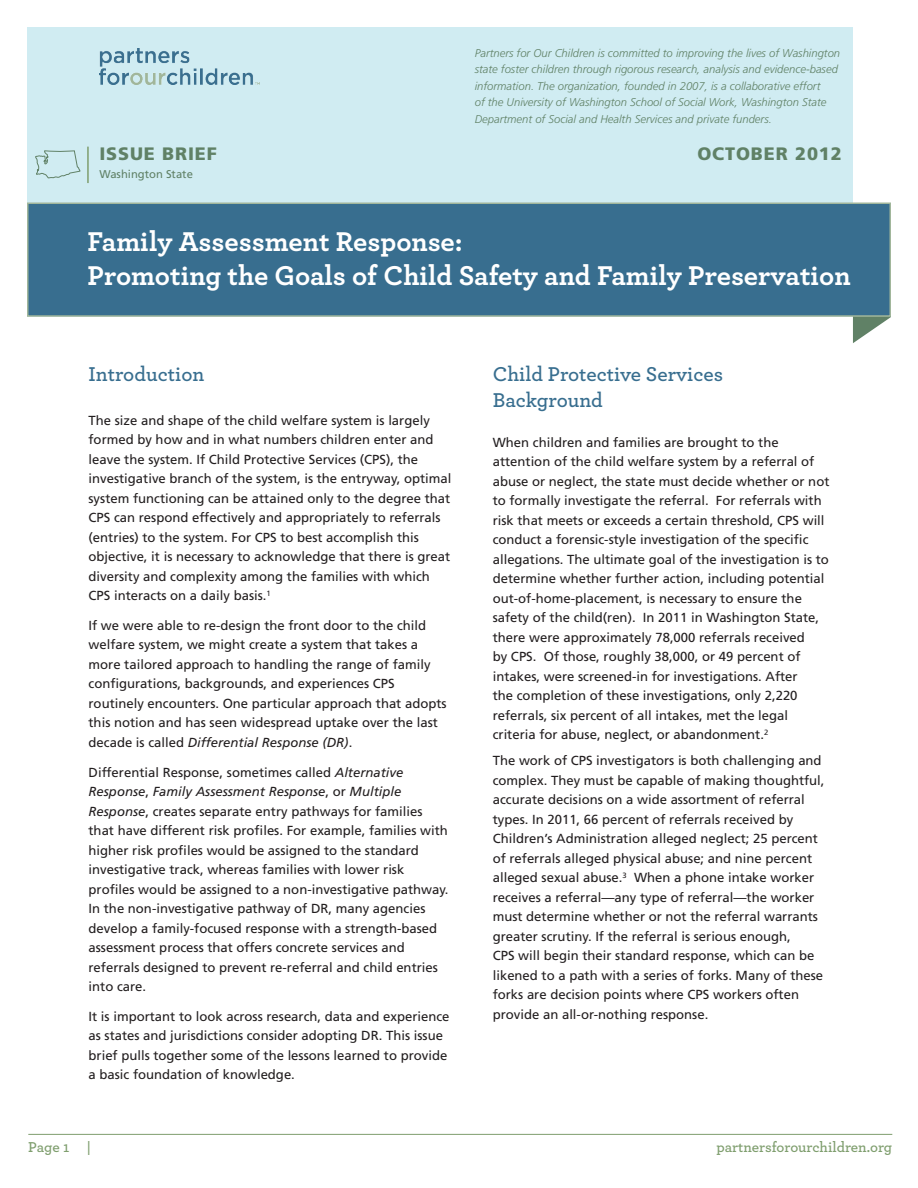
<style>
.page{position:relative;width:918px;height:1188px;background:#fff}
.page>*{position:absolute;margin:0;border:0;box-sizing:border-box;transform-origin:0 0}
.t1{font:700 28.5px "Archer";color:#fff}
.Body{font:600 21px/25.5px "Archer";color:#386e8f}
.Subhead{font:600 21px "Archer";color:#386e8f}
.t2{font:900 18px "Frutiger";letter-spacing:.05em;color:#608166}
.Subhead-2{font:600 15px "Archer";color:#7f9e6e}
.Body-2{font:13.2px/19.5px "Frutiger";color:#231f20}
.footnote{font:italic 300 11.25px/16.5px "Frutiger";color:#608166}
.t3{font:11.25px "Frutiger";color:#608166}
.s1{font-style:italic}
</style>
<div class="page">
<hr style="left:28px;top:1134px;width:864px;height:1px;background:#7f9e6e">
<div style="left:27px;top:27px;width:826px;height:290px;background:#d0ecf2"></div>
<svg style="left:853px;top:317px;width:38px;height:26px"></svg>
<div style="left:27px;top:202px;width:864px;height:115px;background:#386e8f;border:2px solid #a1b69b"></div>
<hr style="left:87px;top:147px;width:2px;height:36px;background:#7f9e6e">
<svg style="left:35px;top:150px;width:46px;height:28px"></svg>
<img style="left:99px;top:48px;width:161px;height:37px">
<p class="footnote" style="left:475px;top:45px;width:367px">Partners for Our Children is committed to improving the lives of Washington state foster children through rigorous research, analysis and evidence-based information. The organization, founded in 2007, is a collaborative effort<br>of the University of Washington School of Social Work, Washington State Department of Social and Health Services and private funders.</p>
<p class="t2" style="left:99px;top:143px;width:119px">ISSUE BRIEF</p>
<p class="t2" style="left:697px;top:143px;width:146px">OCTOBER 2012</p>
<p class="t3" style="left:99px;top:168px;width:95px">Washington State</p>
<p class="t1" style="left:88px;top:219px;width:377px">Family Assessment Response:</p>
<p class="t1" style="left:88px;top:254px;width:765px">Promoting the Goals of Child Safety and Family Preservation</p>
<p class="Subhead" style="left:89px;top:359px;width:117px">Introduction</p>
<p class="Body-2" style="left:89px;top:410px;width:364px">The size and shape of the child welfare system is largely formed by how and in what numbers children enter and leave the system. If Child Protective Services (CPS), the investigative branch of the system, is the entryway, optimal system functioning can be attained only to the degree that CPS can respond effectively and appropriately to referrals (entries) to the system. For CPS to best accomplish this objective, it is necessary to acknowledge that there is great diversity and complexity among the families with which CPS interacts on a daily basis.<sup>1</sup></p>
<p class="Body-2" style="left:89px;top:615px;width:360px">If we were able to re-design the front door to the child welfare system, we might create a system that takes a more tailored approach to handling the range of family configurations, backgrounds, and experiences CPS routinely encounters. One particular approach that adopts this notion and has seen widespread uptake over the last decade is called <span class="s1">Differential Response (DR)</span>.</p>
<p class="Body-2" style="left:89px;top:762px;width:362px">Differential Response, sometimes called <span class="s1">Alternative Response</span>, <span class="s1">Family Assessment Response</span>, or <span class="s1">Multiple Response</span>, creates separate entry pathways for families that have different risk profiles. For example, families with higher risk profiles would be assigned to the standard investigative track, whereas families with lower risk profiles would be assigned to a non-investigative pathway.<br>In the non-investigative pathway of DR, many agencies develop a family-focused response with a strength-based assessment process that offers concrete services and referrals designed to prevent re-referral and child entries into care.</p>
<p class="Body-2" style="left:89px;top:1006px;width:363px">It is important to look across research, data and experience as states and jurisdictions consider adopting DR. This issue brief pulls together some of the lessons learned to provide a basic foundation of knowledge.</p>
<p class="Body" style="left:493px;top:360px;width:232px">Child Protective Services<br>Background</p>
<p class="Body-2" style="left:493px;top:432px;width:338px">When children and families are brought to the attention of the child welfare system by a referral of abuse or neglect, the state must decide whether or not to formally investigate the referral. For referrals with risk that meets or exceeds a certain threshold, CPS will conduct a forensic-style investigation of the specific allegations. The ultimate goal of the investigation is to determine whether further action, including potential out-of-home-placement, is necessary to ensure the safety of the child(ren). In 2011 in Washington State, there were approximately 78,000 referrals received<br>by CPS. Of those, roughly 38,000, or 49 percent of intakes, were screened-in for investigations. After<br>the completion of these investigations, only 2,220 referrals, six percent of all intakes, met the legal criteria for abuse, neglect, or abandonment.<sup>2</sup></p>
<p class="Body-2" style="left:493px;top:751px;width:333px">The work of CPS investigators is both challenging and complex. They must be capable of making thoughtful, accurate decisions on a wide assortment of referral types. In 2011, 66 percent of referrals received by Children’s Administration alleged neglect; 25 percent of referrals alleged physical abuse; and nine percent alleged sexual abuse.<sup>3</sup> When a phone intake worker receives a referral—any type of referral—the worker must determine whether or not the referral warrants greater scrutiny. If the referral is serious enough,<br>CPS will begin their standard response, which can be likened to a path with a series of forks. Many of these forks are decision points where CPS workers often provide an all-or-nothing response.</p>
<p class="Subhead-2" style="left:28px;top:1136px;width:64px">Page 1 |</p>
<p class="Subhead-2" style="left:716px;top:1136px;width:177px">partnersforourchildren.org</p>
</div>
